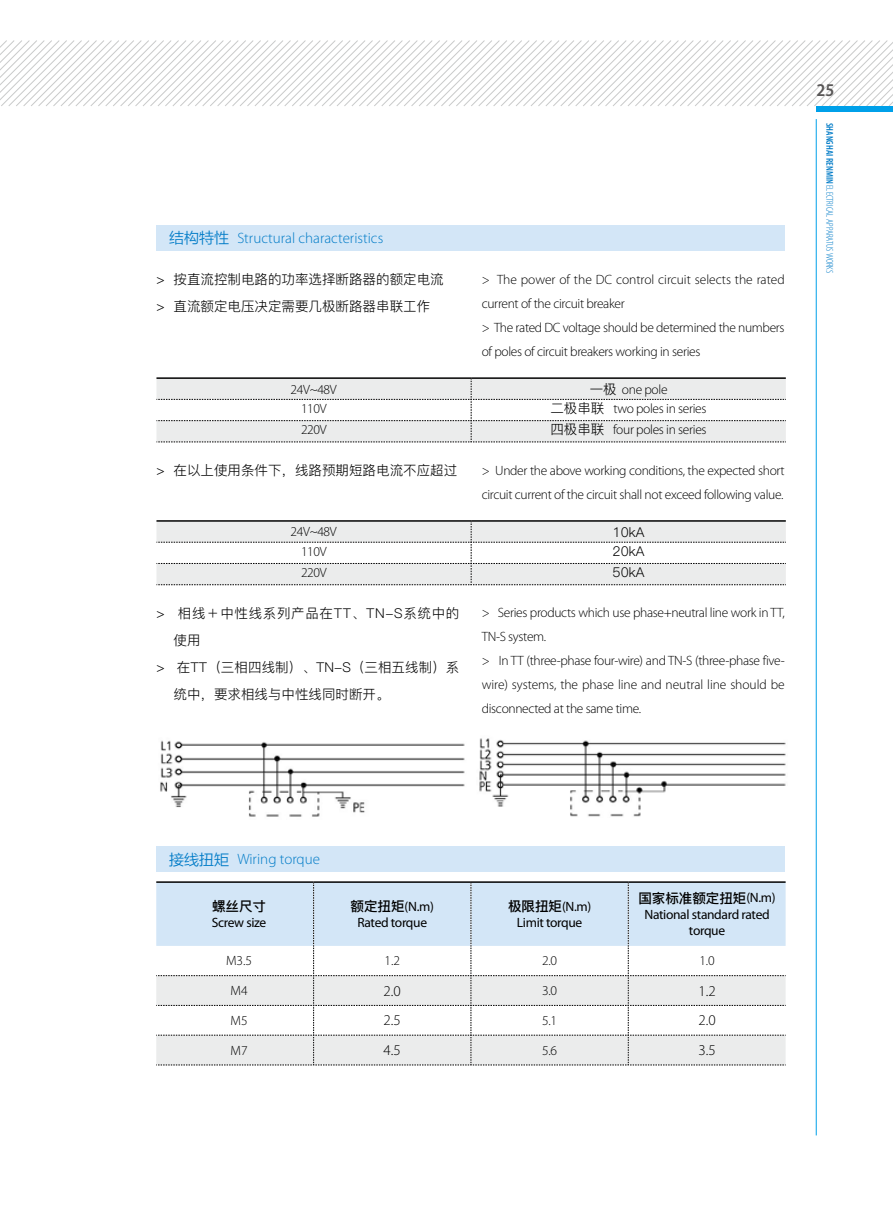
<style>
.page{position:relative;width:893px;height:1212px;background:#fff}
.page>*{position:absolute;margin:0;border:0;box-sizing:border-box;transform-origin:0 0}
.t1{font:600 semi-condensed 18px "Myriad Pro";color:#595757}
.t2{font:300 15px "Myriad Pro";color:#007bc7}
.t3{font:300 15px "Myriad Pro";color:#000}
.t4{font:300 13.5px/24px "Myriad Pro";letter-spacing:-.025em;color:#000}
.t5{font:13.5px/27px "Ping Fang SC Regular";color:#000}
.t6{font:13.5px/16.5px "Myriad Pro";letter-spacing:-.025em;color:#000;text-align:center}
.t7{font:13.5px "Ping Fang SC Regular";letter-spacing:.05em;color:#000}
.t8{font:13.5px "Ping Fang SC Bold";color:#000}
.t9{font:300 condensed 9.75px "Myriad Pro";color:#007bc7}
.s1{font-family:"FZLTXIHK GBK1 0";font-weight:400}
.s2{font-family:"Ping Fang SC Regular";font-weight:400}
.s3{font-weight:600}
.s4{font-family:"Ping Fang SC Bold"}
.s5{font-family:"Myriad Pro"}
</style>
<div class="page">
<svg style="left:0;top:40px;width:893px;height:66px"></svg>
<div style="left:816px;top:106px;width:77px;height:6px;background:#00a0e9"></div>
<hr style="left:816px;top:119px;width:1px;height:1016px;background:#00a0e9">
<div style="left:156px;top:225px;width:629px;height:26px;background:#d3e6f7"></div>
<div style="left:156px;top:846px;width:629px;height:26px;background:#d3e6f7"></div>
<svg style="left:156px;top:379px;width:630px;height:64px"></svg>
<hr style="left:156px;top:377px;width:315px;height:2px;background:#000">
<hr style="left:471px;top:377px;width:315px;height:2px;background:#000">
<svg style="left:156px;top:522px;width:630px;height:63px"></svg>
<hr style="left:156px;top:520px;width:315px;height:2px;background:#000">
<hr style="left:471px;top:520px;width:315px;height:2px;background:#000">
<hr style="left:156px;top:881px;width:158px;height:2px;background:#000">
<hr style="left:314px;top:881px;width:157px;height:2px;background:#000">
<hr style="left:471px;top:881px;width:157px;height:2px;background:#000">
<hr style="left:628px;top:881px;width:158px;height:2px;background:#000">
<svg style="left:156px;top:882px;width:630px;height:184px"></svg>
<img style="left:160px;top:740px;width:305px;height:77px">
<img style="left:479px;top:738px;width:307px;height:79px">
<p class="t2" style="left:169px;top:230px;width:216px"><span class="s1">结构特性</span> Structural characteristics</p>
<p class="t5" style="left:156px;top:266px;width:289px">&gt; 按直流控制电路的功率选择断路器的额定电流&gt; 直流额定电压决定需要几极断路器串联工作</p>
<p class="t4" style="left:482px;top:267px;width:304px">&gt; The power of the DC control circuit selects the rated current of the circuit breaker<br>&gt; The rated DC voltage should be determined the numbers of poles of circuit breakers working in series</p>
<p class="t4" style="left:291px;top:377px;width:48px">24V~48V</p>
<p class="t4" style="left:590px;top:377px;width:79px"><span class="s2">一极</span> one pole</p>
<p class="t4" style="left:301px;top:396px;width:27px">110V</p>
<p class="t4" style="left:550px;top:396px;width:158px"><span class="s2">二极串联</span> two poles in series</p>
<p class="t4" style="left:301px;top:418px;width:27px">220V</p>
<p class="t4" style="left:550px;top:418px;width:158px"><span class="s2">四极串联</span> four poles in series</p>
<p class="t5" style="left:156px;top:457px;width:302px">&gt; 在以上使用条件下，线路预期短路电流不应超过</p>
<p class="t4" style="left:482px;top:459px;width:304px">&gt; Under the above working conditions, the expected short circuit current of the circuit shall not exceed following value.</p>
<p class="t4" style="left:291px;top:520px;width:48px">24V~48V</p>
<p class="t5" style="left:613px;top:518px;width:33px">10kA</p>
<p class="t4" style="left:301px;top:539px;width:27px">110V</p>
<p class="t5" style="left:613px;top:538px;width:33px">20kA</p>
<p class="t4" style="left:301px;top:561px;width:27px">220V</p>
<p class="t5" style="left:613px;top:559px;width:33px">50kA</p>
<p class="t7" style="left:156px;top:605px;width:304px">&gt; 相线＋中性线系列产品在TT、TN-S系统中的</p>
<p class="t5" style="left:173px;top:626px;width:29px">使用</p>
<p class="t5" style="left:156px;top:653px;width:304px">&gt; 在TT（三相四线制）、TN-S（三相五线制）系</p>
<p class="t5" style="left:173px;top:680px;width:217px">统中，要求相线与中性线同时断开。</p>
<p class="t4" style="left:482px;top:601px;width:304px">&gt; Series products which use phase+neutral line work in TT, TN-S system.<br>&gt; In TT (three-phase four-wire) and TN-S (three-phase five&shy;wire) systems, the phase line and neutral line should be disconnected at the same time.</p>
<h1 class="t1" style="left:816px;top:80px;width:19px">25</h1>
<p class="t9" style="left:835px;top:123px;width:152px;rotate:90deg"><span class="s3">SHANGHAI RENMIN</span> ELECTRICAL APPARATUS WORKS</p>
<p class="t2" style="left:169px;top:851px;width:152px"><span class="s1">接线扭矩</span> Wiring torque</p>
<p class="t8" style="left:212px;top:898px;width:55px">螺丝尺寸</p>
<p class="t6" style="left:212px;top:914px;width:56px">Screw size</p>
<p class="t6" style="left:351px;top:898px;width:85px"><span class="s4">额定扭矩</span>(N.m)<br>Rated torque</p>
<p class="t6" style="left:508px;top:898px;width:85px"><span class="s4">极限扭矩</span>(N.m)<br>Limit torque</p>
<p class="t8" style="left:638px;top:890px;width:139px">国家标准额定扭矩<span class="s5">(N.m)</span></p>
<p class="t6" style="left:644px;top:906px;width:127px">National standard rated torque</p>
<p class="t4" style="left:226px;top:949px;width:28px">M3.5</p>
<p class="t4" style="left:384px;top:949px;width:17px">1.2</p>
<p class="t4" style="left:542px;top:949px;width:16px">2.0</p>
<p class="t4" style="left:699px;top:949px;width:17px">1.0</p>
<p class="t4" style="left:231px;top:979px;width:19px">M4</p>
<p class="t3" style="left:384px;top:982px;width:19px">2.0</p>
<p class="t4" style="left:542px;top:979px;width:16px">3.0</p>
<p class="t3" style="left:698px;top:982px;width:19px">1.2</p>
<p class="t4" style="left:231px;top:1008px;width:19px">M5</p>
<p class="t3" style="left:384px;top:1012px;width:19px">2.5</p>
<p class="t4" style="left:542px;top:1008px;width:16px">5.1</p>
<p class="t3" style="left:698px;top:1012px;width:19px">2.0</p>
<p class="t4" style="left:231px;top:1038px;width:19px">M7</p>
<p class="t3" style="left:384px;top:1042px;width:19px">4.5</p>
<p class="t4" style="left:542px;top:1038px;width:16px">5.6</p>
<p class="t3" style="left:698px;top:1042px;width:19px">3.5</p>
</div>
